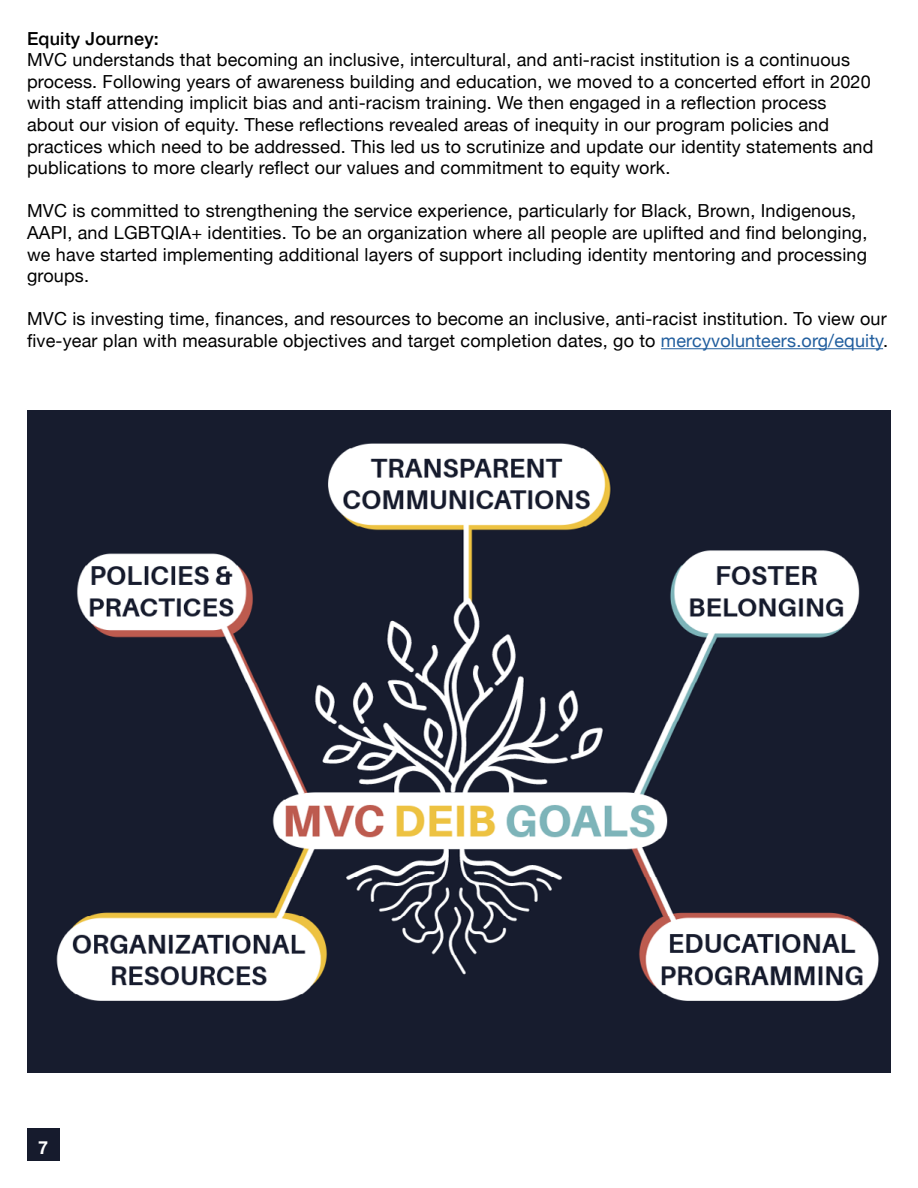
<style>
.page{position:relative;width:918px;height:1188px;background:#fff}
.page>*{position:absolute;margin:0;border:0;box-sizing:border-box;transform-origin:0 0}
.t1{font:18px/21.6px "Helvetica Neue";letter-spacing:.01em;color:#000}
.t2{font:500 18px "Helvetica Neue";letter-spacing:.01em;color:#000}
.t3{font:700 18px "Helvetica Neue";color:#fff}
.s1{color:#215e9e}
</style>
<div class="page">
<hr style="left:661px;top:348px;width:222px;height:1px;background:#215e9e">
<img style="left:27px;top:411px;width:864px;height:661px">
<div style="left:27px;top:1129px;width:32px;height:32px;background:#161b2d"></div>
<p class="t2" style="left:27px;top:24px;width:133px">Equity Journey:</p>
<p class="t1" style="left:27px;top:50px;width:848px">MVC understands that becoming an inclusive, intercultural, and anti-racist institution is a continuous process. Following years of awareness building and education, we moved to a concerted effort in 2020 with staff attending implicit bias and anti-racism training. We then engaged in a reflection process about our vision of equity. These reflections revealed areas of inequity in our program policies and practices which need to be addressed. This led us to scrutinize and update our identity statements and publications to more clearly reflect our values and commitment to equity work.</p>
<p class="t1" style="left:27px;top:201px;width:842px">MVC is committed to strengthening the service experience, particularly for Black, Brown, Indigenous, AAPI, and LGBTQIA+ identities. To be an organization where all people are uplifted and find belonging, we have started implementing additional layers of support including identity mentoring and processing groups.</p>
<p class="t1" style="left:27px;top:309px;width:863px">MVC is investing time, finances, and resources to become an inclusive, anti-racist institution. To view our five-year plan with measurable objectives and target completion dates, go to <span class="s1">mercyvolunteers.org/equity</span>.</p>
<p class="t3" style="left:38px;top:1133px;width:12px">7</p>
</div>
